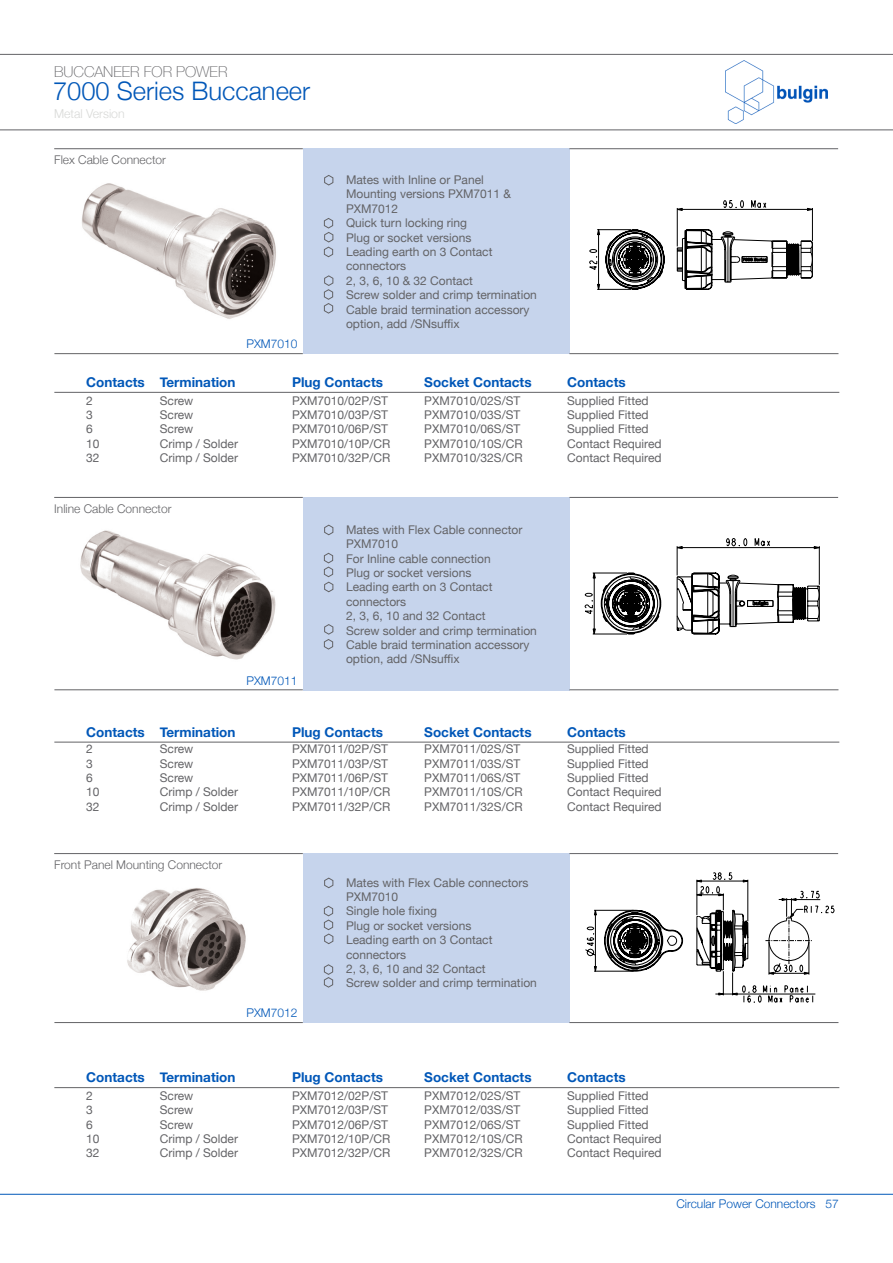
<style>
.page{position:relative;width:893px;height:1263px;background:#fff}
.page>*{position:absolute;margin:0;border:0;box-sizing:border-box;transform-origin:0 0}
.t1{font:300 25.5px "Helvetica Neue";color:#0057b8}
.t2{font:100 15px "Helvetica Neue";color:#636366}
.t3{font:700 13.5px "Helvetica Neue";color:#0057b8}
.t4{font:300 12.3px "Helvetica Neue";color:#d8d9d7}
.t5{font:12px/14.4px "Helvetica Neue";color:#636366}
.t6{font:300 12px "Helvetica Neue";color:#636366}
.t7{font:300 12px "Helvetica Neue";color:#0057b8}
</style>
<div class="page">
<img style="left:726px;top:61px;width:101px;height:63px">
<hr style="left:0;top:54px;width:893px;height:1px;background:#636366">
<hr style="left:0;top:129px;width:893px;height:1px;background:#636366">
<hr style="left:0;top:1194px;width:893px;height:1px;background:#0057b8">
<img style="left:55px;top:854px;width:248px;height:137px">
<img style="left:80px;top:530px;width:196px;height:130px">
<img style="left:54px;top:149px;width:249px;height:170px">
<svg style="left:569px;top:854px;width:269px;height:168px"></svg>
<svg style="left:584px;top:872px;width:251px;height:131px"></svg>
<svg style="left:569px;top:166px;width:244px;height:169px"></svg>
<svg style="left:586px;top:229px;width:227px;height:62px"></svg>
<div style="left:303px;top:148px;width:266px;height:206px;background:#c6d4ec"></div>
<div style="left:303px;top:497px;width:266px;height:193px;background:#c6d4ec"></div>
<div style="left:303px;top:853px;width:266px;height:170px;background:#c6d4ec"></div>
<hr style="left:569px;top:148px;width:269px;height:1px;background:#636366">
<hr style="left:569px;top:497px;width:269px;height:1px;background:#636366">
<hr style="left:569px;top:853px;width:269px;height:1px;background:#636366">
<hr style="left:54px;top:353px;width:249px;height:1px;background:#636366">
<hr style="left:54px;top:689px;width:249px;height:1px;background:#636366">
<hr style="left:54px;top:1022px;width:249px;height:1px;background:#636366">
<hr style="left:569px;top:353px;width:269px;height:1px;background:#636366">
<hr style="left:569px;top:689px;width:269px;height:1px;background:#636366">
<hr style="left:569px;top:1022px;width:269px;height:1px;background:#636366">
<svg style="left:324px;top:175px;width:10px;height:11px"></svg>
<svg style="left:324px;top:218px;width:10px;height:40px"></svg>
<svg style="left:324px;top:275px;width:10px;height:39px"></svg>
<svg style="left:324px;top:524px;width:10px;height:12px"></svg>
<svg style="left:324px;top:624px;width:10px;height:26px"></svg>
<svg style="left:324px;top:877px;width:10px;height:11px"></svg>
<svg style="left:324px;top:964px;width:10px;height:24px"></svg>
<hr style="left:54px;top:148px;width:249px;height:1px;background:#636366">
<hr style="left:54px;top:497px;width:249px;height:1px;background:#636366">
<hr style="left:54px;top:853px;width:249px;height:1px;background:#636366">
<svg style="left:324px;top:552px;width:10px;height:41px"></svg>
<svg style="left:324px;top:905px;width:10px;height:39px"></svg>
<svg style="left:584px;top:538px;width:236px;height:97px"></svg>
<hr style="left:54px;top:392px;width:785px;height:1px;background:#636366">
<hr style="left:54px;top:742px;width:785px;height:1px;background:#636366">
<hr style="left:54px;top:1087px;width:785px;height:1px;background:#636366">
<p class="t2" style="left:54px;top:60px;width:175px">BUCCANEER FOR POWER</p>
<h1 class="t1" style="left:53px;top:71px;width:259px">7000 Series Buccaneer</h1>
<p class="t4" style="left:54px;top:104px;width:72px">Metal Version</p>
<p class="t6" style="left:54px;top:150px;width:113px">Flex Cable Connector</p>
<p class="t7" style="left:246px;top:334px;width:52px">PXM7010</p>
<p class="t5" style="left:346px;top:173px;width:192px">Mates with Inline or Panel<br>Mounting versions PXM7011 &amp;<br>PXM7012<br>Quick turn locking ring<br>Plug or socket versions<br>Leading earth on 3 Contact connectors<br>2, 3, 6, 10 &amp; 32 Contact<br>Screw solder and crimp termination<br>Cable braid termination accessory option, add /SNsuffix</p>
<p class="t3" style="left:86px;top:371px;width:60px">Contacts</p>
<p class="t5" style="left:86px;top:394px;width:15px">2<br>3<br>6<br>10<br>32</p>
<p class="t3" style="left:160px;top:371px;width:77px">Termination</p>
<p class="t5" style="left:160px;top:394px;width:80px">Screw<br>Screw<br>Screw<br>Crimp / Solder<br>Crimp / Solder</p>
<p class="t3" style="left:292px;top:371px;width:93px">Plug Contacts</p>
<p class="t5" style="left:292px;top:394px;width:100px">PXM7010/02P/ST<br>PXM7010/03P/ST<br>PXM7010/06P/ST<br>PXM7010/10P/CR<br>PXM7010/32P/CR</p>
<p class="t3" style="left:424px;top:371px;width:109px">Socket Contacts</p>
<p class="t5" style="left:424px;top:394px;width:100px">PXM7010/02S/ST<br>PXM7010/03S/ST<br>PXM7010/06S/ST<br>PXM7010/10S/CR<br>PXM7010/32S/CR</p>
<p class="t6" style="left:54px;top:499px;width:119px">Inline Cable Connector</p>
<p class="t7" style="left:246px;top:671px;width:52px">PXM7011</p>
<p class="t5" style="left:346px;top:523px;width:192px">Mates with Flex Cable connector<br>PXM7010<br>For Inline cable connection<br>Plug or socket versions<br>Leading earth on 3 Contact connectors<br>2, 3, 6, 10 and 32 Contact<br>Screw solder and crimp termination<br>Cable braid termination accessory option, add /SNsuffix</p>
<p class="t3" style="left:86px;top:721px;width:60px">Contacts</p>
<p class="t5" style="left:86px;top:742px;width:15px">2<br>3<br>6<br>10<br>32</p>
<p class="t3" style="left:160px;top:721px;width:77px">Termination</p>
<p class="t5" style="left:160px;top:742px;width:80px">Screw<br>Screw<br>Screw<br>Crimp / Solder<br>Crimp / Solder</p>
<p class="t3" style="left:292px;top:721px;width:93px">Plug Contacts</p>
<p class="t5" style="left:292px;top:742px;width:100px">PXM7011/02P/ST<br>PXM7011/03P/ST<br>PXM7011/06P/ST<br>PXM7011/10P/CR<br>PXM7011/32P/CR</p>
<p class="t3" style="left:424px;top:721px;width:109px">Socket Contacts</p>
<p class="t5" style="left:424px;top:742px;width:100px">PXM7011/02S/ST<br>PXM7011/03S/ST<br>PXM7011/06S/ST<br>PXM7011/10S/CR<br>PXM7011/32S/CR</p>
<p class="t6" style="left:54px;top:855px;width:170px">Front Panel Mounting Connector</p>
<p class="t7" style="left:246px;top:1003px;width:52px">PXM7012</p>
<p class="t5" style="left:346px;top:876px;width:192px">Mates with Flex Cable connectors<br>PXM7010<br>Single hole fixing<br>Plug or socket versions<br>Leading earth on 3 Contact connectors<br>2, 3, 6, 10 and 32 Contact<br>Screw solder and crimp termination</p>
<p class="t3" style="left:86px;top:1066px;width:60px">Contacts</p>
<p class="t5" style="left:86px;top:1089px;width:15px">2<br>3<br>6<br>10<br>32</p>
<p class="t3" style="left:160px;top:1066px;width:77px">Termination</p>
<p class="t5" style="left:160px;top:1089px;width:80px">Screw<br>Screw<br>Screw<br>Crimp / Solder<br>Crimp / Solder</p>
<p class="t3" style="left:292px;top:1066px;width:93px">Plug Contacts</p>
<p class="t5" style="left:292px;top:1089px;width:100px">PXM7012/02P/ST<br>PXM7012/03P/ST<br>PXM7012/06P/ST<br>PXM7012/10P/CR<br>PXM7012/32P/CR</p>
<p class="t3" style="left:424px;top:1066px;width:109px">Socket Contacts</p>
<p class="t5" style="left:424px;top:1089px;width:100px">PXM7012/02S/ST<br>PXM7012/03S/ST<br>PXM7012/06S/ST<br>PXM7012/10S/CR<br>PXM7012/32S/CR</p>
<p class="t3" style="left:567px;top:371px;width:60px">Contacts</p>
<p class="t5" style="left:567px;top:394px;width:96px">Supplied Fitted<br>Supplied Fitted<br>Supplied Fitted<br>Contact Required<br>Contact Required</p>
<p class="t3" style="left:567px;top:721px;width:60px">Contacts</p>
<p class="t5" style="left:567px;top:742px;width:96px">Supplied Fitted<br>Supplied Fitted<br>Supplied Fitted<br>Contact Required<br>Contact Required</p>
<p class="t3" style="left:567px;top:1066px;width:60px">Contacts</p>
<p class="t5" style="left:567px;top:1089px;width:96px">Supplied Fitted<br>Supplied Fitted<br>Supplied Fitted<br>Contact Required<br>Contact Required</p>
<p class="t7" style="left:676px;top:1194px;width:164px">Circular Power Connectors 57</p>
</div>
